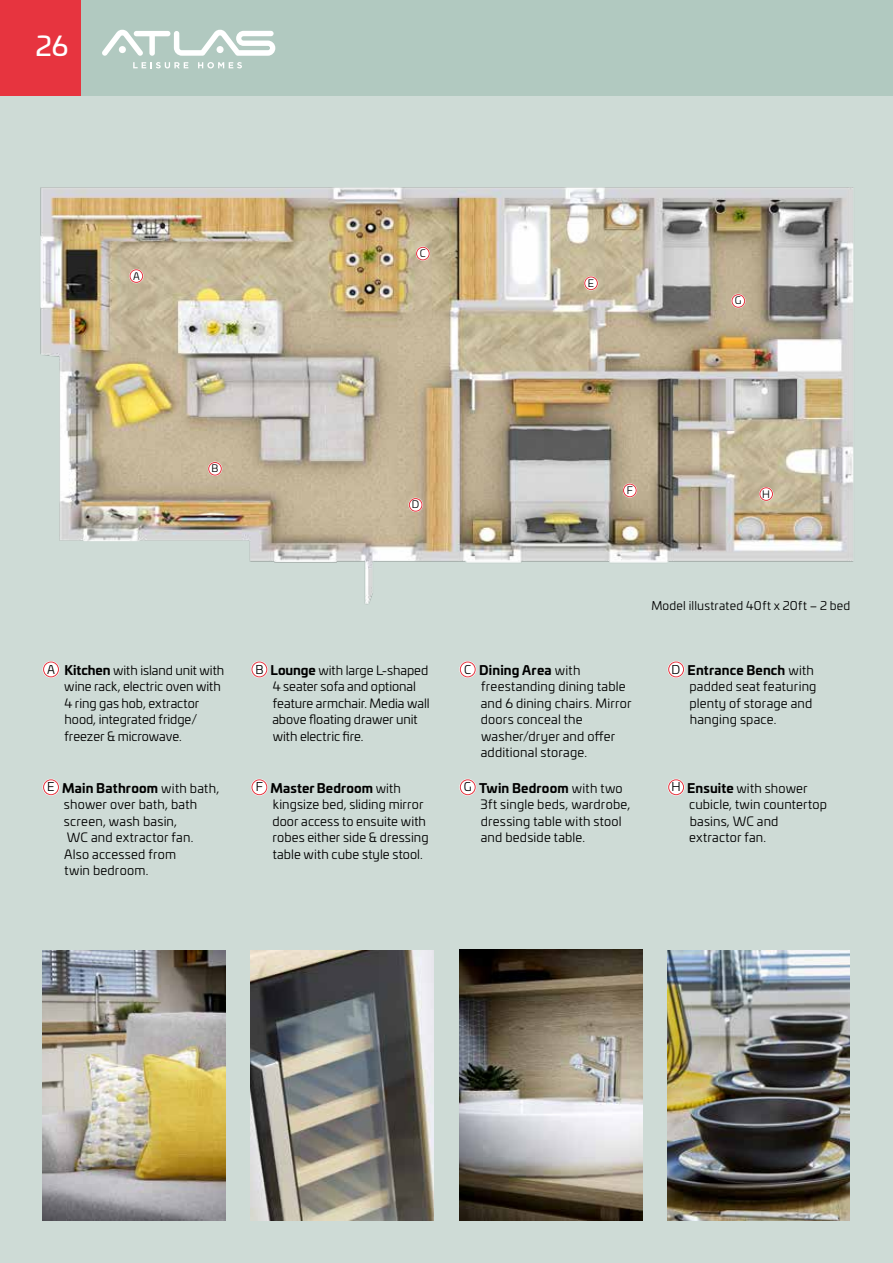
<style>
.page{position:relative;width:893px;height:1263px;background:#fff}
.page>*{position:absolute;margin:0;border:0;box-sizing:border-box;transform-origin:0 0}
.t1{font:27px "Univia Pro";color:#fff}
.t2{font:12.75px/16.5px "Univia Pro";letter-spacing:.01em;color:#000}
.t3{font:12px "Univia Pro";letter-spacing:.02em;color:#000}
.t4{font:10.2px "Univia Pro";color:#000}
.s1{font-size:12px}
.s2{font-weight:700}
</style>
<div class="page">
<div style="left:0;top:85px;width:893px;height:1178px;background:#cedbd6"></div>
<svg style="left:251px;top:661px;width:17px;height:17px"></svg>
<div style="left:252px;top:662px;width:15px;height:15px;border:1px solid #e7343f;border-radius:50%"></div>
<svg style="left:43px;top:661px;width:17px;height:17px"></svg>
<div style="left:43px;top:662px;width:16px;height:15px;border:1px solid #e7343f;border-radius:50%"></div>
<svg style="left:459px;top:661px;width:17px;height:17px"></svg>
<div style="left:460px;top:662px;width:16px;height:15px;border:1px solid #e7343f;border-radius:50%"></div>
<svg style="left:251px;top:779px;width:17px;height:17px"></svg>
<div style="left:252px;top:779px;width:15px;height:16px;border:1px solid #e7343f;border-radius:50%"></div>
<svg style="left:43px;top:779px;width:17px;height:17px"></svg>
<div style="left:43px;top:779px;width:16px;height:16px;border:1px solid #e7343f;border-radius:50%"></div>
<svg style="left:459px;top:779px;width:17px;height:17px"></svg>
<div style="left:460px;top:779px;width:16px;height:16px;border:1px solid #e7343f;border-radius:50%"></div>
<svg style="left:668px;top:661px;width:17px;height:17px"></svg>
<div style="left:668px;top:662px;width:16px;height:15px;border:1px solid #e7343f;border-radius:50%"></div>
<svg style="left:668px;top:779px;width:17px;height:17px"></svg>
<div style="left:668px;top:779px;width:16px;height:16px;border:1px solid #e7343f;border-radius:50%"></div>
<img style="left:43px;top:950px;width:182px;height:270px">
<img style="left:459px;top:950px;width:183px;height:270px">
<img style="left:668px;top:950px;width:182px;height:270px">
<img style="left:251px;top:950px;width:183px;height:270px">
<img style="left:40px;top:187px;width:814px;height:418px">
<svg style="left:623px;top:483px;width:14px;height:15px"></svg>
<div style="left:623px;top:484px;width:13px;height:13px;border:1px solid #e7343f;border-radius:50%"></div>
<div style="left:732px;top:294px;width:13px;height:14px;background:#fff;border-radius:50%"></div>
<div style="left:732px;top:294px;width:13px;height:14px;border:1px solid #e7343f;border-radius:50%"></div>
<div style="left:760px;top:487px;width:13px;height:14px;background:#fff;border-radius:50%"></div>
<div style="left:760px;top:487px;width:13px;height:14px;border:1px solid #e7343f;border-radius:50%"></div>
<svg style="left:129px;top:269px;width:15px;height:14px"></svg>
<div style="left:130px;top:269px;width:13px;height:14px;border:1px solid #e7343f;border-radius:50%"></div>
<div style="left:208px;top:462px;width:14px;height:14px;background:#fff;border-radius:50%"></div>
<div style="left:208px;top:462px;width:14px;height:13px;border:1px solid #e7343f;border-radius:50%"></div>
<div style="left:584px;top:276px;width:14px;height:14px;background:#fff;border-radius:50%"></div>
<div style="left:584px;top:277px;width:14px;height:13px;border:1px solid #e7343f;border-radius:50%"></div>
<div style="left:409px;top:498px;width:14px;height:14px;background:#fff;border-radius:50%"></div>
<div style="left:409px;top:498px;width:13px;height:13px;border:1px solid #e7343f;border-radius:50%"></div>
<svg style="left:416px;top:246px;width:14px;height:15px"></svg>
<div style="left:416px;top:247px;width:13px;height:13px;border:1px solid #e7343f;border-radius:50%"></div>
<div style="left:0;top:0;width:893px;height:96px;background:#b1c9c0"></div>
<svg style="left:102px;top:30px;width:173px;height:26px"></svg>
<svg style="left:133px;top:62px;width:55px;height:6px"></svg>
<svg style="left:198px;top:62px;width:44px;height:6px"></svg>
<div style="left:0;top:0;width:81px;height:96px;background:#e7343f"></div>
<h1 class="t1" style="left:36px;top:25px;width:34px">26</h1>
<p class="t4" style="left:133px;top:268px;width:8px">A</p>
<p class="t4" style="left:420px;top:246px;width:7px">C</p>
<p class="t4" style="left:588px;top:276px;width:8px">E</p>
<p class="t4" style="left:735px;top:293px;width:8px">G</p>
<p class="t4" style="left:212px;top:461px;width:8px">B</p>
<p class="t4" style="left:412px;top:497px;width:9px">D</p>
<p class="t4" style="left:627px;top:483px;width:8px">F</p>
<p class="t4" style="left:762px;top:486px;width:9px">H</p>
<p class="t3" style="left:651px;top:597px;width:201px">Model illustrated 40ft x 20ft – 2 bed</p>
<p class="t2" style="left:64px;top:661px;width:162px;text-indent:-17px"><span class="s1">A</span> <span class="s2">Kitchen</span> with island unit with wine rack, electric oven with<br>4 ring gas hob, extractor hood, integrated fridge/ freezer &amp; microwave.</p>
<p class="t2" style="left:481px;top:661px;width:152px;text-indent:-17px"><span class="s1">C</span> <span class="s2">Dining Area</span> with freestanding dining table and 6 dining chairs. Mirror doors conceal the washer/dryer and offer additional storage.</p>
<p class="t2" style="left:272px;top:779px;width:158px;text-indent:-16px"><span class="s1">F</span> <span class="s2">Master Bedroom</span> with kingsize bed, sliding mirror door access to ensuite with robes either side &amp; dressing table with cube style stool.</p>
<p class="t2" style="left:272px;top:661px;width:159px;text-indent:-17px"><span class="s1">B</span> <span class="s2">Lounge</span> with large L-shaped<br>4 seater sofa and optional feature armchair. Media wall above floating drawer unit with electric fire.</p>
<p class="t2" style="left:64px;top:779px;width:157px;text-indent:-17px"><span class="s1">E</span> <span class="s2">Main Bathroom</span> with bath, shower over bath, bath screen, wash basin,<br>WC and extractor fan.<br>Also accessed from<br>twin bedroom.</p>
<p class="t2" style="left:480px;top:779px;width:151px;text-indent:-17px"><span class="s1">G</span> <span class="s2">Twin Bedroom</span> with two<br>3ft single beds, wardrobe, dressing table with stool and bedside table.</p>
<p class="t2" style="left:689px;top:661px;width:129px;text-indent:-18px"><span class="s1">D</span> <span class="s2">Entrance Bench</span> with padded seat featuring plenty of storage and hanging space.</p>
<p class="t2" style="left:689px;top:779px;width:139px;text-indent:-18px"><span class="s1">H</span> <span class="s2">Ensuite</span> with shower cubicle, twin countertop basins, WC and extractor fan.</p>
</div>
